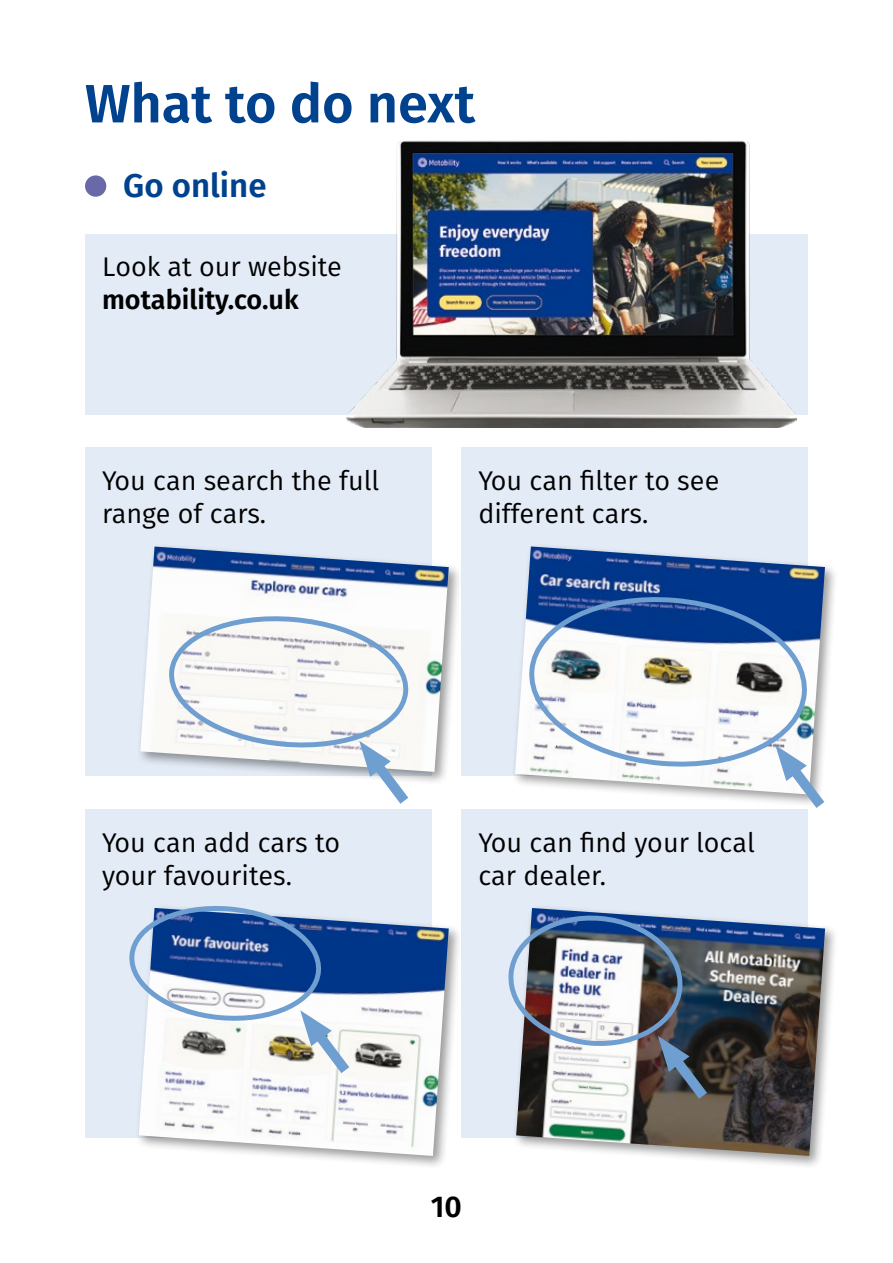
<style>
.page{position:relative;width:893px;height:1263px;background:#fff}
.page>*{position:absolute;margin:0;border:0;box-sizing:border-box;transform-origin:0 0}
.t1{font:600 54px "Fira Sans";color:#00428e}
.t2{font:600 33px "Fira Sans";color:#00428e}
.t3{font:600 30px "Fira Sans";color:#000}
.t4{font:27px/33px "Fira Sans";color:#000}
.s1{font-weight:600}
</style>
<div class="page">
<div style="left:85px;top:234px;width:723px;height:181px;background:#e3ebf6"></div>
<div style="left:85px;top:448px;width:347px;height:328px;background:#e3ebf6"></div>
<div style="left:85px;top:809px;width:347px;height:328px;background:#e3ebf6"></div>
<div style="left:461px;top:448px;width:347px;height:328px;background:#e3ebf6"></div>
<div style="left:461px;top:809px;width:347px;height:328px;background:#e3ebf6"></div>
<div style="left:136px;top:542px;width:326px;height:243px;background:#000;opacity:.4"></div>
<img style="left:140px;top:546px;width:309px;height:226px">
<div style="left:135px;top:904px;width:327px;height:265px;background:#000;opacity:.4"></div>
<img style="left:139px;top:908px;width:310px;height:248px">
<div style="left:511px;top:542px;width:328px;height:266px;background:#000;opacity:.4"></div>
<img style="left:515px;top:546px;width:310px;height:248px">
<div style="left:512px;top:904px;width:327px;height:265px;background:#000;opacity:.4"></div>
<img style="left:516px;top:908px;width:309px;height:248px">
<svg style="left:523px;top:588px;width:290px;height:182px"></svg>
<svg style="left:163px;top:609px;width:255px;height:195px"></svg>
<svg style="left:129px;top:904px;width:230px;height:180px"></svg>
<svg style="left:774px;top:745px;width:60px;height:63px"></svg>
<img style="left:508px;top:909px;width:209px;height:201px">
<div style="left:85px;top:175px;width:21px;height:22px;background:#6968a9;border-radius:50%"></div>
<img style="left:346px;top:140px;width:451px;height:287px">
<p class="t1" style="left:85px;top:59px;width:392px">What to do next</p>
<p class="t2" style="left:123px;top:158px;width:145px">Go online</p>
<p class="t4" style="left:102px;top:249px;width:241px">Look at our website <span class="s1">motability.co.uk</span></p>
<p class="t4" style="left:102px;top:463px;width:279px">You can search the full range of cars.</p>
<p class="t4" style="left:478px;top:463px;width:243px">You can filter to see different cars.</p>
<p class="t4" style="left:102px;top:825px;width:240px">You can add cars to your favourites.</p>
<p class="t4" style="left:478px;top:825px;width:278px">You can find your local car dealer.</p>
<p class="t3" style="left:431px;top:1182px;width:33px">10</p>
</div>
